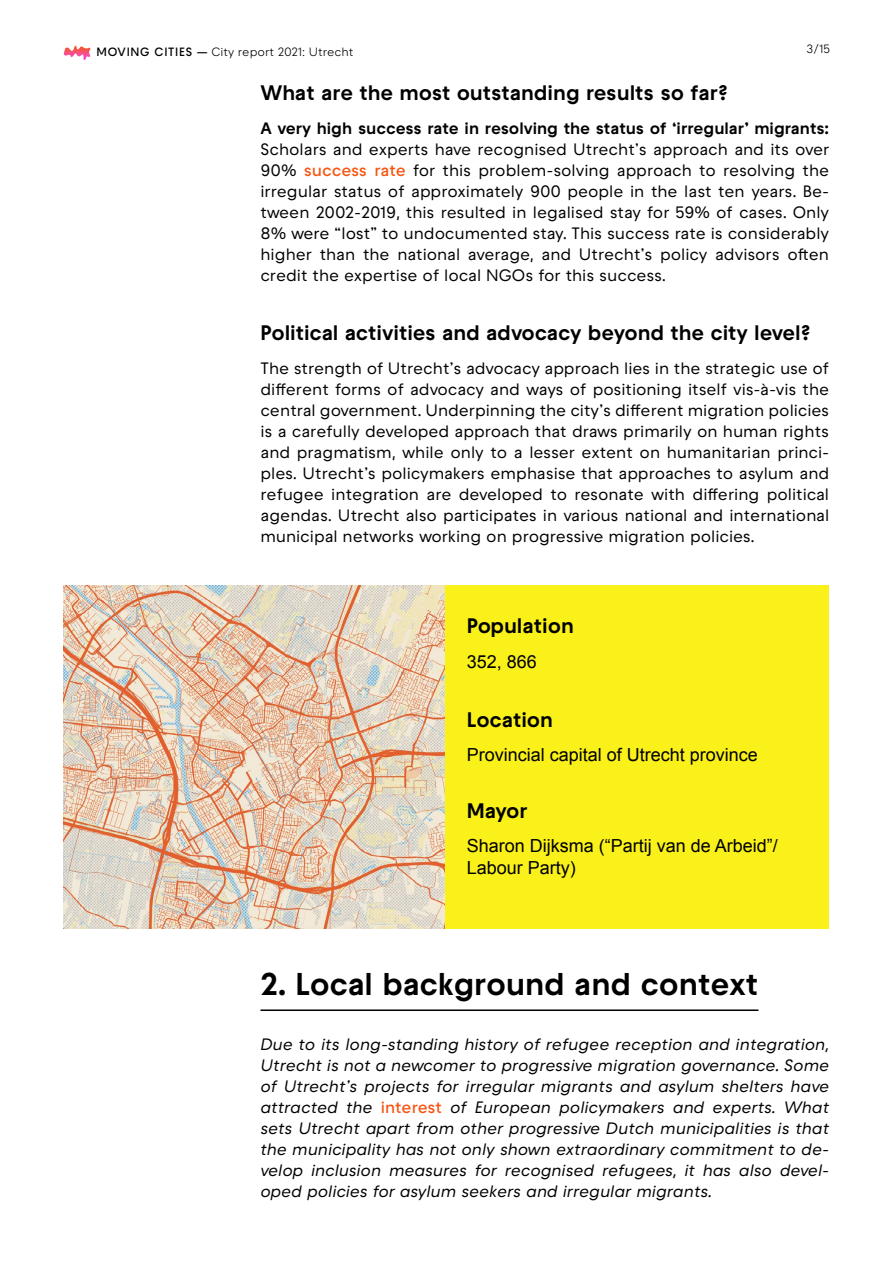
<style>
.page{position:relative;width:893px;height:1263px;background:#fff}
.page>*{position:absolute;margin:0;border:0;box-sizing:border-box;transform-origin:0 0}
.Section-Titel{font:700 31.5px "Raptor V3 Premium";letter-spacing:-.01em;color:#000}
.Title_2{font:700 21px "Raptor V3 Premium";letter-spacing:-.005em;color:#000}
.t1{font:18px/21.6px "Arial";color:#000}
.Body{font:500 16.5px/21px "Raptor V3 Premium";letter-spacing:-.005em;color:#000;text-align:justify}
.Body-2{font:italic 500 16.5px/21px "Raptor V3 Premium";color:#000;text-align:justify}
.t2{font:12px "Raptor V3 Premium";color:#000}
.s1{font-weight:600}
.s2{font-weight:700}
.s3{font-weight:600;color:#f55511}
.s4{font-weight:600;font-style:normal;color:#f55511}
</style>
<div class="page">
<img style="left:64px;top:585px;width:382px;height:344px">
<div style="left:446px;top:585px;width:383px;height:344px;background:#faf11a"></div>
<hr style="left:260px;top:1009px;width:498px;height:2px;background:#000">
<svg style="left:63px;top:45px;width:28px;height:15px"></svg>
<p class="t2" style="left:97px;top:44px;width:259px"><span class="s1">MOVING CITIES —</span> City report 2021: Utrecht</p>
<p class="t2" style="left:806px;top:41px;width:25px">3/15</p>
<p class="Title_2" style="left:260px;top:77px;width:469px">What are the most outstanding results so far?</p>
<p class="Body" style="left:260px;top:117px;width:570px"><span class="s2">A very high success rate in resolving the status of ‘irregular’ migrants:<br></span>Scholars and experts have recognised Utrecht’s approach and its over 90% <span class="s3">success rate</span> for this problem-solving approach to resolving the irregular status of approximately 900 people in the last ten years. Be&shy;tween 2002-2019, this resulted in legalised stay for 59% of cases. Only 8% were “lost” to undocumented stay. This success rate is considerably higher than the national average, and Utrecht’s policy advisors often credit the expertise of local NGOs for this success.</p>
<p class="Title_2" style="left:260px;top:317px;width:552px">Political activities and advocacy beyond the city level?</p>
<p class="Body" style="left:260px;top:357px;width:570px">The strength of Utrecht’s advocacy approach lies in the strategic use of different forms of advocacy and ways of positioning itself vis-à-vis the central government. Underpinning the city’s different migration policies is a carefully developed approach that draws primarily on human rights and pragmatism, while only to a lesser extent on humanitarian princi&shy;ples. Utrecht’s policymakers emphasise that approaches to asylum and refugee integration are developed to resonate with differing political agendas. Utrecht also participates in various national and international municipal networks working on progressive migration policies.</p>
<p class="Title_2" style="left:467px;top:610px;width:109px">Population</p>
<p class="t1" style="left:467px;top:651px;width:72px">352, 866</p>
<p class="Title_2" style="left:467px;top:704px;width:88px">Location</p>
<p class="t1" style="left:467px;top:744px;width:293px">Provincial capital of Utrecht province</p>
<p class="Title_2" style="left:467px;top:795px;width:62px">Mayor</p>
<p class="t1" style="left:467px;top:835px;width:313px">Sharon Dijksma (“Partij van de Arbeid”/<br>Labour Party)</p>
<p class="Section-Titel" style="left:260px;top:960px;width:499px">2. Local background and context</p>
<p class="Body-2" style="left:260px;top:1033px;width:570px">Due to its long-standing history of refugee reception and integration, Utrecht is not a newcomer to progressive migration governance. Some of Utrecht’s projects for irregular migrants and asylum shelters have attracted the <span class="s4">interest</span> of European policymakers and experts. What sets Utrecht apart from other progressive Dutch municipalities is that the municipality has not only shown extraordinary commitment to de&shy;velop inclusion measures for recognised refugees, it has also devel&shy;oped policies for asylum seekers and irregular migrants.</p>
</div>
